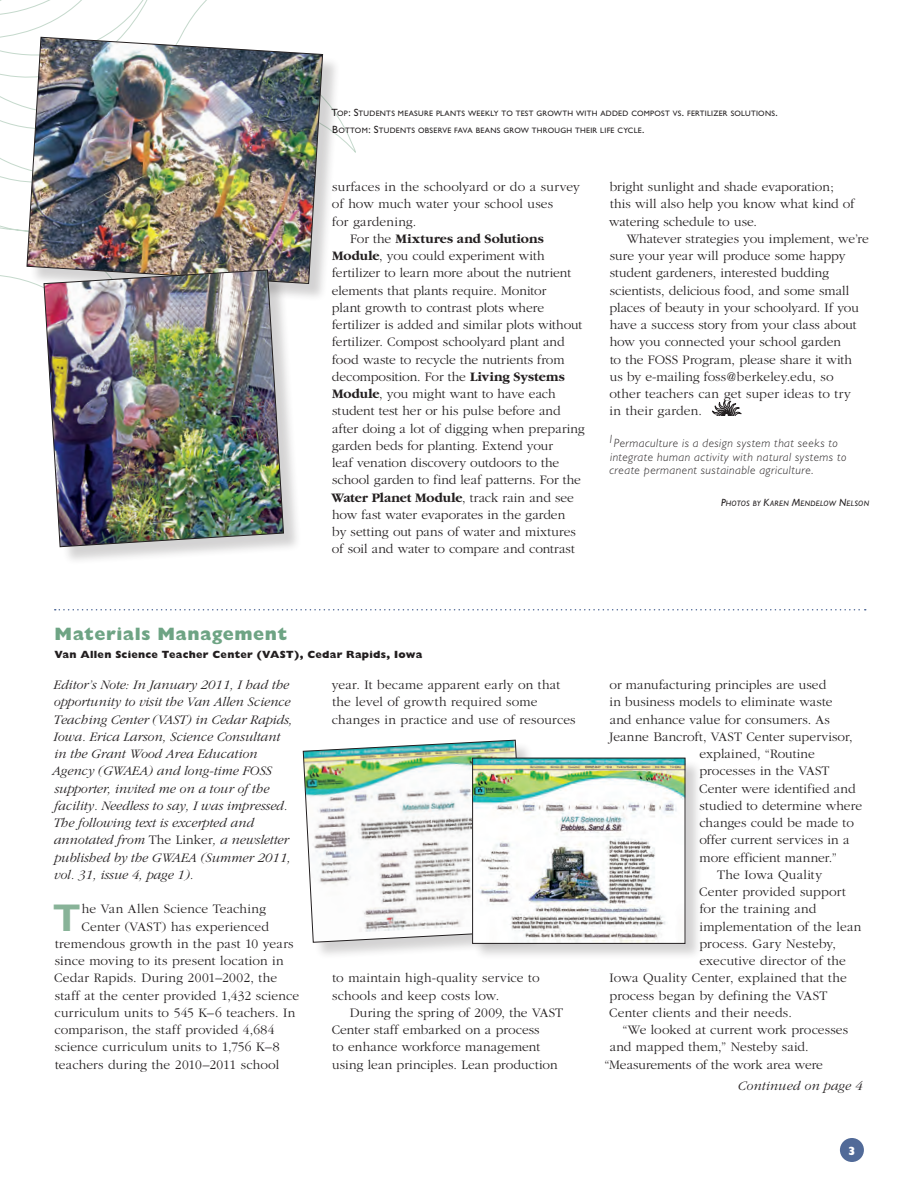
<style>
.page{position:relative;width:918px;height:1188px;background:#fff}
.page>*{position:absolute;margin:0;border:0;box-sizing:border-box;transform-origin:0 0}
.t1{font:700 38.85px "Gill Sans";color:#88b398}
.t2{font:800 18px "Gill Sans";letter-spacing:.03em;color:#6ea484}
.t3{font:300 13.5px/17.2px "Garamond";letter-spacing:.005em;color:#231f20}
.t4{font:italic 300 13.5px/17.2px "Garamond";color:#231f20}
.t5{font:700 13.5px "Garamond";color:#231f20}
.t6{font:italic 300 12px/13.5px "Gill Sans";letter-spacing:.04em;color:#231f20}
.t7{font:800 12px "Gill Sans";color:#fff}
.t8{font:800 10.5px "Gill Sans";letter-spacing:.025em;color:#231f20}
.t9{font:7.8px "Gill Sans";letter-spacing:.035em;color:#231f20}
.t10{font:italic 7.8px "Gill Sans";letter-spacing:.03em;color:#231f20}
.s1{font-size:10.5px}
.s2{font-weight:300}
.s3{font-weight:700}
.s4{font-style:normal}
</style>
<div class="page">
<div style="left:840px;top:1138px;width:24px;height:24px;background:#516a98;border-radius:50%"></div>
<svg style="left:55px;top:609px;width:811px;height:1px"></svg>
<svg style="left:0;top:0;width:356px;height:282px"></svg>
<svg style="left:712px;top:401px;width:29px;height:15px"></svg>
<div style="left:29px;top:39px;width:312px;height:263px;background:#231f20;opacity:.2"></div>
<img style="left:26px;top:36px;width:297px;height:248px">
<div style="left:46px;top:272px;width:256px;height:293px;background:#231f20;opacity:.2"></div>
<img style="left:43px;top:269px;width:241px;height:279px">
<div style="left:304px;top:741px;width:238px;height:219px;background:#231f20;opacity:.2"></div>
<img style="left:302px;top:739px;width:224px;height:204px">
<div style="left:474px;top:759px;width:229px;height:202px;background:#231f20;opacity:.2"></div>
<img style="left:474px;top:760px;width:209px;height:182px">
<div style="left:472px;top:758px;width:213px;height:186px;border:1px solid #231f20"></div>
<p class="t9" style="left:331px;top:109px;width:448px"><span class="s1">T</span>OP<span class="s1">: S</span>TUDENTS MEASURE PLANTS WEEKLY TO TEST GROWTH WITH ADDED COMPOST VS<span class="s1">.</span> FERTILIZER SOLUTIONS<span class="s1">.</span></p>
<p class="t9" style="left:332px;top:126px;width:314px"><span class="s1">B</span>OTTOM<span class="s1">: S</span>TUDENTS OBSERVE FAVA BEANS GROW THROUGH THEIR LIFE CYCLE<span class="s1">.</span></p>
<p class="t3" style="left:332px;top:178px;width:249px">surfaces in the schoolyard or do a survey</p>
<p class="t3" style="left:332px;top:196px;width:223px">of how much water your school uses</p>
<p class="t3" style="left:332px;top:213px;width:86px">for gardening.</p>
<p class="t5" style="left:350px;top:231px;width:195px"><span class="s2">For the</span> Mixtures and Solutions</p>
<p class="t3" style="left:332px;top:247px;width:214px"><span class="s3">Module</span>, you could experiment with</p>
<p class="t3" style="left:332px;top:265px;width:240px">fertilizer to learn more about the nutrient</p>
<p class="t3" style="left:332px;top:282px;width:216px">elements that plants require. Monitor</p>
<p class="t3" style="left:332px;top:299px;width:214px">plant growth to contrast plots where</p>
<p class="t3" style="left:332px;top:316px;width:252px">fertilizer is added and similar plots without</p>
<p class="t3" style="left:332px;top:334px;width:234px">fertilizer. Compost schoolyard plant and</p>
<p class="t3" style="left:332px;top:351px;width:234px">food waste to recycle the nutrients from</p>
<p class="t3" style="left:332px;top:368px;width:234px">decomposition. For the <span class="s3">Living Systems</span></p>
<p class="t3" style="left:332px;top:385px;width:225px"><span class="s3">Module</span>, you might want to have each</p>
<p class="t3" style="left:332px;top:403px;width:230px">student test her or his pulse before and</p>
<p class="t3" style="left:332px;top:420px;width:254px">after doing a lot of digging when preparing</p>
<p class="t3" style="left:332px;top:437px;width:223px">garden beds for planting. Extend your</p>
<p class="t3" style="left:332px;top:454px;width:229px">leaf venation discovery outdoors to the</p>
<p class="t3" style="left:332px;top:472px;width:250px">school garden to find leaf patterns. For the</p>
<p class="t5" style="left:331px;top:490px;width:244px">Water Planet Module<span class="s2">, track rain and see</span></p>
<p class="t3" style="left:332px;top:506px;width:235px">how fast water evaporates in the garden</p>
<p class="t3" style="left:332px;top:523px;width:245px">by setting out pans of water and mixtures</p>
<p class="t3" style="left:332px;top:541px;width:244px">of soil and water to compare and contrast</p>
<p class="t3" style="left:609px;top:178px;width:247px">bright sunlight and shade evaporation; this will also help you know what kind of watering schedule to use.</p>
<p class="t3" style="left:609px;top:230px;width:261px;text-indent:17px">Whatever strategies you implement, we’re sure your year will produce some happy student gardeners, interested budding scientists, delicious food, and some small places of beauty in your schoolyard. If you have a success story from your class about how you connected your school garden<br>to the FOSS Program, please share it with<br>us by e-mailing foss@berkeley.edu, so<br>other teachers can get super ideas to try<br>in their garden.</p>
<p class="t6" style="left:608px;top:436px;width:240px">1Permaculture is a design system that seeks to integrate human activity with natural systems to create permanent sustainable agriculture.</p>
<p class="t10" style="left:721px;top:499px;width:150px"><span class="s1">P</span>HOTOS BY <span class="s1">K</span>AREN <span class="s1">M</span>ENDELOW <span class="s1">N</span>ELSON</p>
<h2 class="t2" style="left:55px;top:623px;width:234px">Materials Management</h2>
<p class="t8" style="left:54px;top:648px;width:369px">Van Allen Science Teacher Center (VAST), Cedar Rapids, Iowa</p>
<p class="t4" style="left:52px;top:677px;width:242px">Editor’s Note: In January 2011, I had the opportunity to visit the Van Allen Science Teaching Center (VAST) in Cedar Rapids, Iowa. Erica Larson, Science Consultant in the Grant Wood Area Education Agency (GWAEA) and long-time FOSS supporter, invited me on a tour of the facility. Needless to say, I was impressed.<br>The following text is excerpted and annotated from <span class="s4">The Linker</span>, a newsletter published by the GWAEA (Summer 2011, vol. 31, issue 4, page 1).</p>
<h1 class="t1" style="left:53px;top:895px;width:29px">T</h1>
<p class="t3" style="left:82px;top:901px;width:186px">he Van Allen Science Teaching</p>
<p class="t3" style="left:81px;top:918px;width:189px">Center (VAST) has experienced</p>
<p class="t3" style="left:55px;top:935px;width:240px">tremendous growth in the past 10 years</p>
<p class="t3" style="left:55px;top:953px;width:231px">since moving to its present location in</p>
<p class="t3" style="left:54px;top:970px;width:224px">Cedar Rapids. During 2001–2002, the</p>
<p class="t3" style="left:55px;top:987px;width:246px">staff at the center provided 1,432 science</p>
<p class="t3" style="left:54px;top:1004px;width:242px">curriculum units to 545 K–6 teachers. In</p>
<p class="t3" style="left:54px;top:1022px;width:222px">comparison, the staff provided 4,684</p>
<p class="t3" style="left:55px;top:1039px;width:226px">science curriculum units to 1,756 K–8</p>
<p class="t3" style="left:55px;top:1056px;width:226px">teachers during the 2010–2011 school</p>
<p class="t3" style="left:332px;top:677px;width:245px">year. It became apparent early on that the level of growth required some changes in practice and use of resources</p>
<p class="t3" style="left:332px;top:970px;width:209px">to maintain high-quality service to schools and keep costs low.</p>
<p class="t3" style="left:332px;top:1004px;width:233px;text-indent:18px">During the spring of 2009, the VAST Center staff embarked on a process<br>to enhance workforce management using lean principles. Lean production</p>
<p class="t3" style="left:609px;top:677px;width:218px">or manufacturing principles are used</p>
<p class="t3" style="left:610px;top:694px;width:225px">in business models to eliminate waste</p>
<p class="t3" style="left:610px;top:711px;width:222px">and enhance value for consumers. As</p>
<p class="t3" style="left:609px;top:728px;width:245px">Jeanne Bancroft, VAST Center supervisor,</p>
<p class="t3" style="left:699px;top:746px;width:117px">explained, “Routine</p>
<p class="t3" style="left:699px;top:763px;width:132px">processes in the VAST</p>
<p class="t3" style="left:699px;top:780px;width:158px">Center were identified and</p>
<p class="t3" style="left:700px;top:797px;width:164px">studied to determine where</p>
<p class="t3" style="left:699px;top:815px;width:156px">changes could be made to</p>
<p class="t3" style="left:699px;top:832px;width:152px">offer current services in a</p>
<p class="t3" style="left:700px;top:849px;width:139px">more efficient manner.”</p>
<p class="t3" style="left:717px;top:866px;width:106px">The Iowa Quality</p>
<p class="t3" style="left:699px;top:884px;width:148px">Center provided support</p>
<p class="t3" style="left:700px;top:901px;width:118px">for the training and</p>
<p class="t3" style="left:699px;top:918px;width:163px">implementation of the lean</p>
<p class="t3" style="left:699px;top:935px;width:138px">process. Gary Nesteby,</p>
<p class="t3" style="left:699px;top:953px;width:148px">executive director of the</p>
<p class="t3" style="left:610px;top:970px;width:239px">Iowa Quality Center, explained that the</p>
<p class="t3" style="left:609px;top:987px;width:219px">process began by defining the VAST</p>
<p class="t3" style="left:609px;top:1004px;width:184px">Center clients and their needs.</p>
<p class="t3" style="left:622px;top:1022px;width:227px">“We looked at current work processes</p>
<p class="t3" style="left:610px;top:1039px;width:201px">and mapped them,” Nesteby said.</p>
<p class="t3" style="left:604px;top:1056px;width:220px">“Measurements of the work area were</p>
<p class="t4" style="left:738px;top:1077px;width:126px">Continued on page 4</p>
<p class="t7" style="left:848px;top:1143px;width:10px">3</p>
</div>
